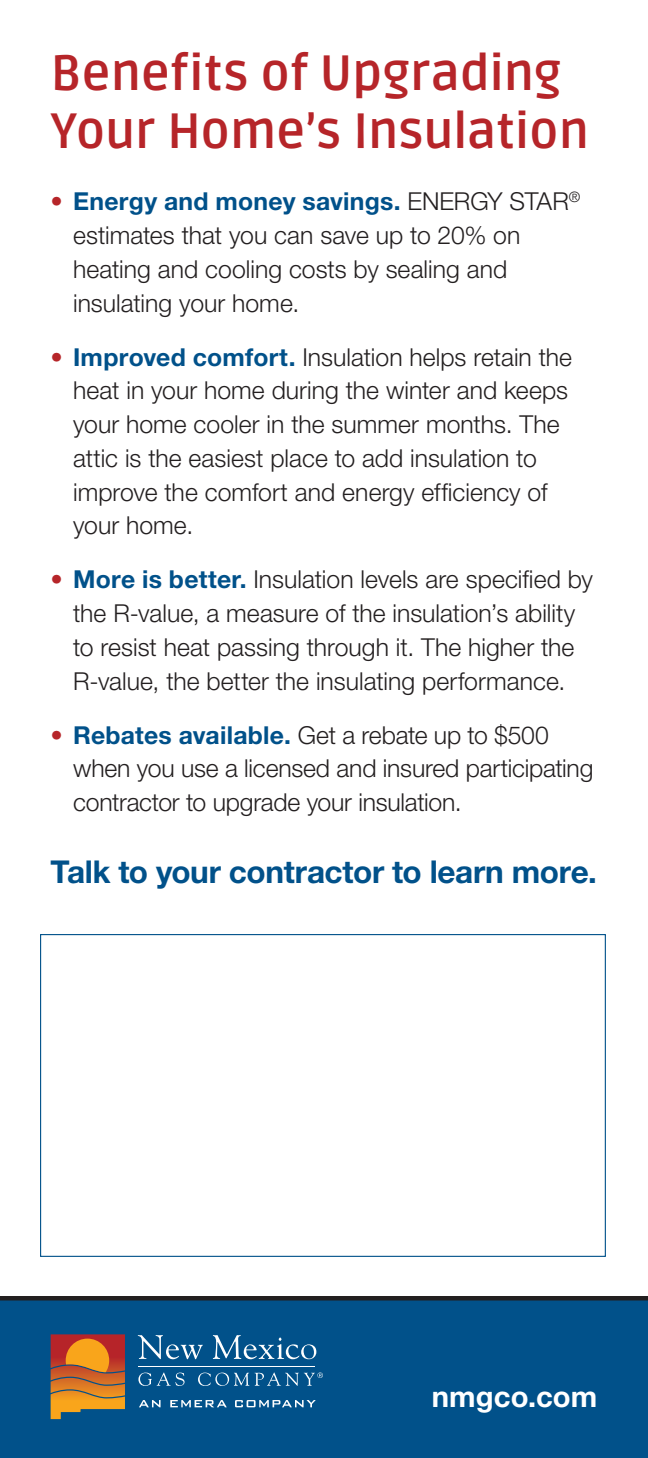
<style>
.page{position:relative;width:648px;height:1458px;background:#fff}
.page>*{position:absolute;margin:0;border:0;box-sizing:border-box;transform-origin:0 0}
.t1{font:700 49.5px/58.5px "Ruda";letter-spacing:-.01em;color:#b62529}
.t2{font:700 31.5px "Helvetica Neue LT Std";letter-spacing:-.01em;color:#01518a}
.t3{font:700 29.25px "Helvetica Neue LT Std";letter-spacing:.005em;color:#fff}
.t4{font:300 24.75px/33.8px "Helvetica Neue LT Std";color:#231f20}
.s1{font-weight:700;color:#b62529}
.s2{font-weight:700;color:#01518a}
</style>
<div class="page">
<div style="left:0;top:1298px;width:648px;height:160px;background:#01518a"></div>
<hr style="left:0;top:1296px;width:648px;height:4px;background:#231f20">
<svg style="left:138px;top:1335px;width:65px;height:24px"></svg>
<svg style="left:213px;top:1335px;width:103px;height:24px"></svg>
<svg style="left:138px;top:1372px;width:47px;height:14px"></svg>
<svg style="left:198px;top:1373px;width:51px;height:13px"></svg>
<svg style="left:255px;top:1372px;width:68px;height:14px"></svg>
<hr style="left:138px;top:1366px;width:177px;height:1px;background:#fff">
<svg style="left:51px;top:1334px;width:74px;height:85px;background:#bd6d30"></svg>
<svg style="left:139px;top:1400px;width:22px;height:7px"></svg>
<svg style="left:170px;top:1400px;width:57px;height:7px"></svg>
<svg style="left:235px;top:1400px;width:81px;height:7px"></svg>
<div style="left:40px;top:934px;width:566px;height:323px;background:#fff;border:1px solid #01518a"></div>
<p class="t1" style="left:51px;top:44px;width:540px">Benefits of Upgrading<br>Your Home’s Insulation</p>
<p class="t4" style="left:73px;top:184px;width:509px;text-indent:-22px"><span class="s1">•</span> <span class="s2">Energy and money savings.</span> ENERGY STAR<sup>® </sup>estimates that you can save up to 20% on heating and cooling costs by sealing and insulating your home.</p>
<p class="t4" style="left:73px;top:340px;width:500px;text-indent:-22px"><span class="s1">•</span> <span class="s2">Improved comfort.</span> Insulation helps retain the heat in your home during the winter and keeps your home cooler in the summer months. The attic is the easiest place to add insulation to improve the comfort and energy efficiency of your home.</p>
<p class="t4" style="left:51px;top:562px;width:544px;text-align:center"><span class="s1">•</span> <span class="s2">More is better.</span> Insulation levels are specified by the R-value, a measure of the insulation’s ability<br>to resist heat passing through it. The higher the R-value, the better the insulating performance.</p>
<p class="t4" style="left:73px;top:718px;width:522px;text-indent:-22px"><span class="s1">•</span> <span class="s2">Rebates available.</span> Get a rebate up to $500 when you use a licensed and insured participating contractor to upgrade your insulation.</p>
<p class="t2" style="left:51px;top:852px;width:548px">Talk to your contractor to learn more.</p>
<p class="t3" style="left:432px;top:1379px;width:167px">nmgco.com</p>
</div>
